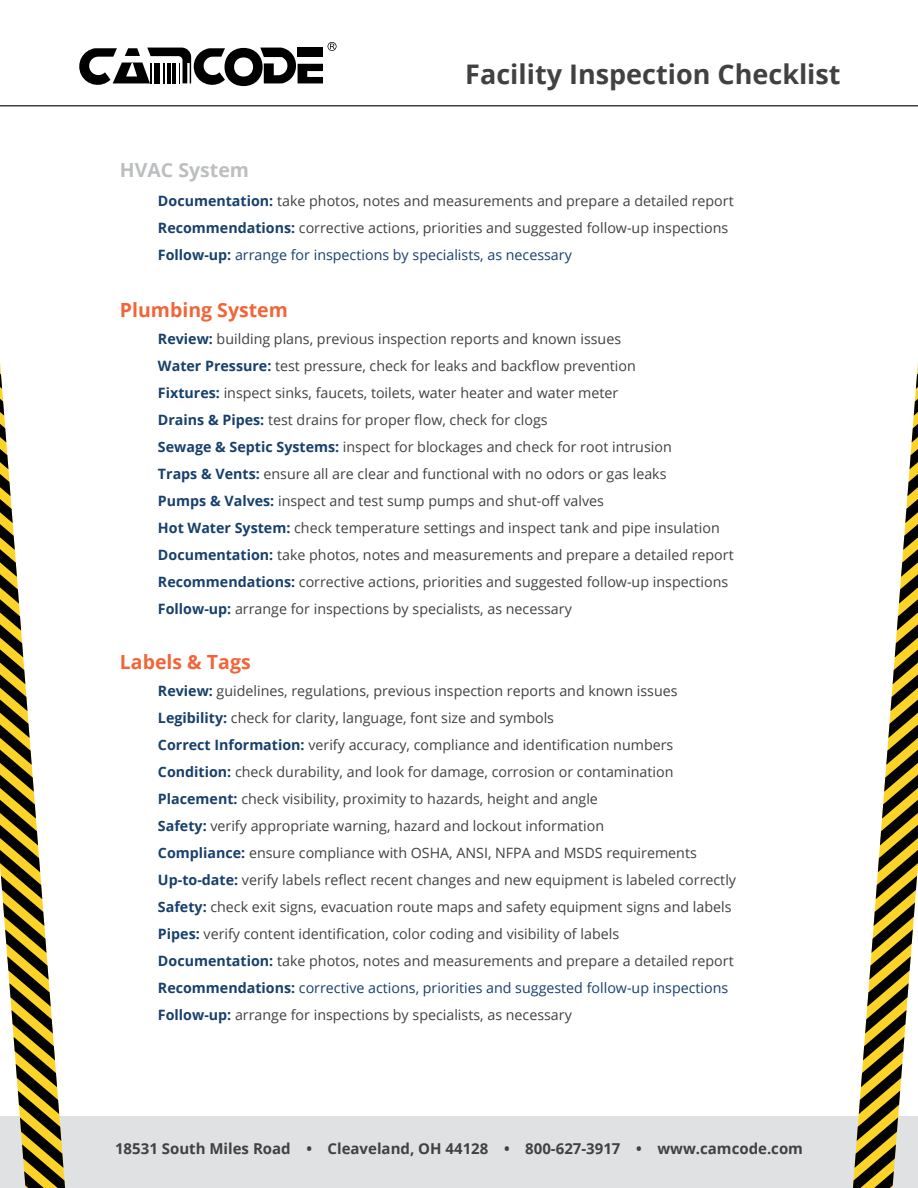
<style>
.page{position:relative;width:918px;height:1188px;background:#fff}
.page>*{position:absolute;margin:0;border:0;box-sizing:border-box;transform-origin:0 0}
.t1{font:700 27px "Open Sans";color:#414042}
.t2{font:700 19.5px "Open Sans";color:#f26539}
.t3{font:700 19.5px "Open Sans";color:#bcbec0}
.t4{font:700 15px "Open Sans";color:#414042}
.t5{font:14.25px/27px "Open Sans";color:#414042}
.s1{font-weight:700;color:#17406c}
.s2{color:#17406c}
</style>
<div class="page">
<div style="left:0;top:1117px;width:918px;height:71px;background:#e0e1e2"></div>
<svg style="left:0;top:449px;width:65px;height:739px"></svg>
<svg style="left:0;top:424px;width:6px;height:18px"></svg>
<svg style="left:0;top:399px;width:4px;height:17px"></svg>
<svg style="left:0;top:374px;width:2px;height:15px"></svg>
<svg style="left:853px;top:449px;width:65px;height:739px"></svg>
<svg style="left:912px;top:424px;width:6px;height:18px"></svg>
<svg style="left:914px;top:399px;width:4px;height:17px"></svg>
<svg style="left:916px;top:374px;width:2px;height:15px"></svg>
<svg style="left:79px;top:42px;width:258px;height:44px"></svg>
<hr style="left:0;top:105px;width:918px;height:2px;background:#414042">
<h2 class="t3" style="left:120px;top:156px;width:131px">HVAC System</h2>
<h1 class="t1" style="left:465px;top:56px;width:377px">Facility Inspection Checklist</h1>
<p class="t5" style="left:158px;top:187px;width:577px"><span class="s1">Documentation:</span> take photos, notes and measurements and prepare a detailed report<br><span class="s1">Recommendations:</span> corrective actions, priorities and suggested follow-up inspections<br><span class="s1">Follow-up:</span> <span class="s2">arrange for inspections by specialists, as necessary</span></p>
<h2 class="t2" style="left:120px;top:296px;width:170px">Plumbing System</h2>
<p class="t5" style="left:158px;top:325px;width:577px"><span class="s1">Review:</span> building plans, previous inspection reports and known issues<br><span class="s1">Water Pressure:</span> test pressure, check for leaks and backflow prevention<br><span class="s1">Fixtures:</span> inspect sinks, faucets, toilets, water heater and water meter<br><span class="s1">Drains &amp; Pipes:</span> test drains for proper flow, check for clogs<br><span class="s1">Sewage &amp; Septic Systems:</span> inspect for blockages and check for root intrusion<br><span class="s1">Traps &amp; Vents:</span> ensure all are clear and functional with no odors or gas leaks<br><span class="s1">Pumps &amp; Valves:</span> inspect and test sump pumps and shut-off valves<br><span class="s1">Hot Water System:</span> check temperature settings and inspect tank and pipe insulation <span class="s1">Documentation:</span> take photos, notes and measurements and prepare a detailed report <span class="s1">Recommendations:</span> corrective actions, priorities and suggested follow-up inspections <span class="s1">Follow-up:</span> arrange for inspections by specialists, as necessary</p>
<h2 class="t2" style="left:120px;top:648px;width:132px">Labels &amp; Tags</h2>
<p class="t5" style="left:158px;top:677px;width:580px"><span class="s1">Review:</span> guidelines, regulations, previous inspection reports and known issues <span class="s1">Legibility:</span> check for clarity, language, font size and symbols<br><span class="s1">Correct Information:</span> verify accuracy, compliance and identification numbers <span class="s1">Condition:</span> check durability, and look for damage, corrosion or contamination <span class="s1">Placement:</span> check visibility, proximity to hazards, height and angle<br><span class="s1">Safety:</span> verify appropriate warning, hazard and lockout information<br><span class="s1">Compliance:</span> ensure compliance with OSHA, ANSI, NFPA and MSDS requirements <span class="s1">Up-to-date:</span> verify labels reflect recent changes and new equipment is labeled correctly <span class="s1">Safety:</span> check exit signs, evacuation route maps and safety equipment signs and labels <span class="s1">Pipes:</span> verify content identification, color coding and visibility of labels <span class="s1">Documentation:</span> take photos, notes and measurements and prepare a detailed report <span class="s1">Recommendations:</span> <span class="s2">corrective actions, priorities and suggested follow-up inspections </span><span class="s1">Follow-up:</span> arrange for inspections by specialists, as necessary</p>
<p class="t4" style="left:115px;top:1138px;width:689px">18531 South Miles Road • Cleaveland, OH 44128 • 800-627-3917 • www.camcode.com</p>
</div>
